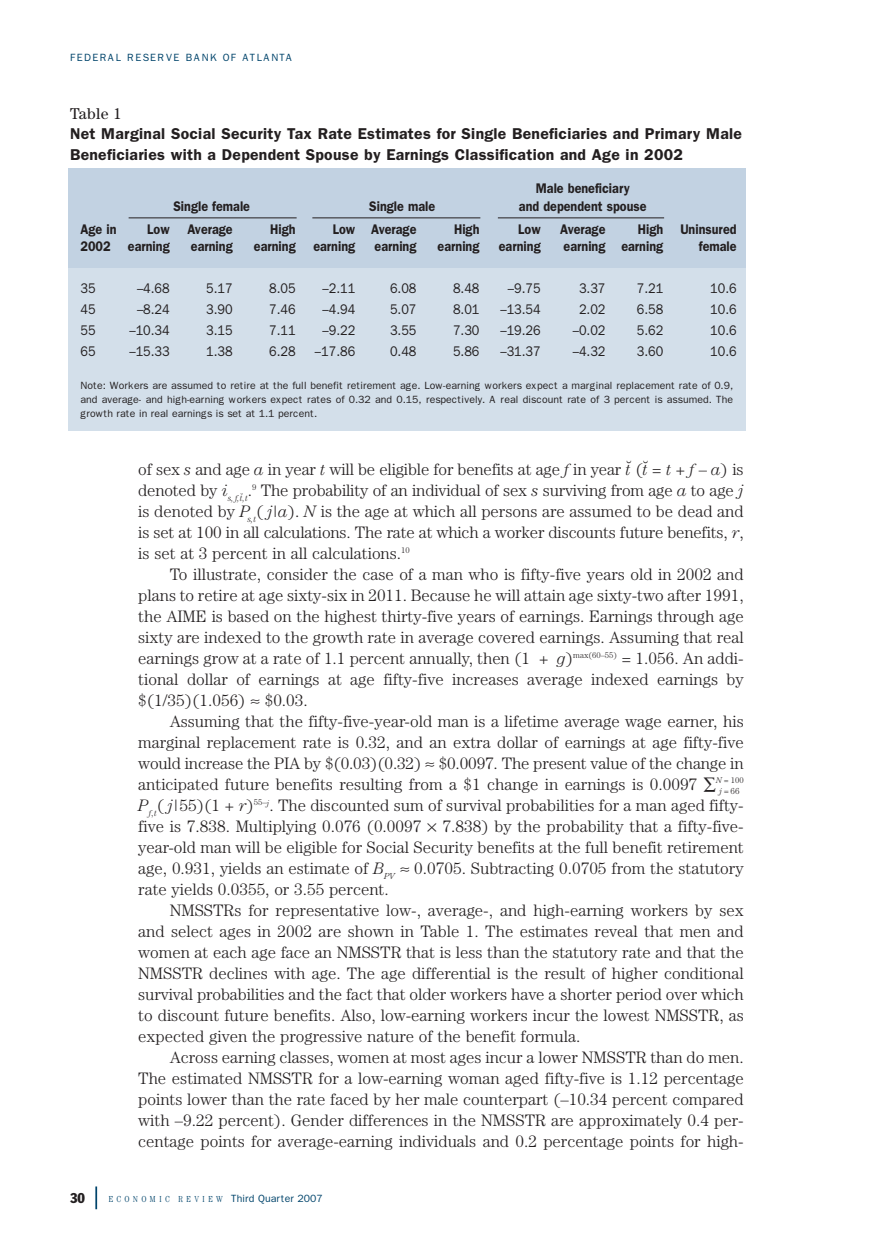
<style>
.page{position:relative;width:882px;height:1260px;background:#fff}
.page>*{position:absolute;margin:0;border:0;box-sizing:border-box;transform-origin:0 0}
.t1{font:300 16.62px/21px "Century";color:#231f20;text-align:justify}
.t2{font:600 15.75px/21px "Franklin Gothic";letter-spacing:.02em;color:#231f20}
.t3{font:15.75px "Century";letter-spacing:.015em;color:#231f20}
.t4{font:14px "Franklin Gothic";color:#231f20;scale:.9 1}
.t5{font:600 14px "Franklin Gothic";color:#231f20;scale:.9 1}
.t6{font:condensed 14px "Franklin Gothic";color:#231f20}
.t7{font:10.5px/14px "Franklin Gothic";color:#231f20;text-align:justify}
.t8{font:10.5px "Franklin Gothic";color:#00446b}
.t9{font:10.5px "Franklin Gothic";letter-spacing:.12em;color:#00446b}
.t10{font:300 8.75px "Century";color:#231f20}
.s1{font-style:italic}
.s2{font-family:"Century";font-weight:300;font-stretch:condensed;font-size:8.75px}
</style>
<div class="page">
<hr style="left:95px;top:1186px;width:2px;height:23px;background:#00446b">
<div style="left:68px;top:210px;width:678px;height:220px;background:#d3dfea"></div>
<div style="left:68px;top:168px;width:678px;height:100px;background:#c2d2e2"></div>
<hr style="left:129px;top:218px;width:168px;height:1px;background:#231f20">
<hr style="left:312px;top:218px;width:168px;height:1px;background:#231f20">
<hr style="left:498px;top:218px;width:166px;height:1px;background:#231f20">
<p class="t9" style="left:70px;top:54px;width:224px">FEDERAL RESERVE BANK OF ATLANTA</p>
<p class="t3" style="left:70px;top:108px;width:53px">Table 1</p>
<p class="t2" style="left:70px;top:124px;width:674px">Net Marginal Social Security Tax Rate Estimates for Single Beneficiaries and Primary Male<br>Beneficiaries with a Dependent Spouse by Earnings Classification and Age in 2002</p>
<p class="t5" style="left:536px;top:184px;width:106px">Male beneficiary</p>
<p class="t5" style="left:173px;top:201px;width:87px">Single female</p>
<p class="t5" style="left:369px;top:201px;width:75px">Single male</p>
<p class="t5" style="left:519px;top:201px;width:143px">and dependent spouse</p>
<p class="t5" style="left:81px;top:224px;width:42px">Age in</p>
<p class="t5" style="left:147px;top:224px;width:26px">Low</p>
<p class="t5" style="left:187px;top:224px;width:52px">Average</p>
<p class="t5" style="left:270px;top:224px;width:30px">High</p>
<p class="t5" style="left:333px;top:224px;width:94px">Low Average</p>
<p class="t5" style="left:454px;top:224px;width:30px">High</p>
<p class="t5" style="left:518px;top:224px;width:26px">Low</p>
<p class="t5" style="left:560px;top:224px;width:52px">Average</p>
<p class="t5" style="left:638px;top:224px;width:111px">High Uninsured</p>
<p class="t5" style="left:81px;top:241px;width:101px">2002 earning</p>
<p class="t5" style="left:191px;top:241px;width:48px">earning</p>
<p class="t5" style="left:254px;top:241px;width:48px">earning</p>
<p class="t5" style="left:313px;top:241px;width:48px">earning</p>
<p class="t5" style="left:375px;top:241px;width:48px">earning</p>
<p class="t5" style="left:438px;top:241px;width:48px">earning</p>
<p class="t5" style="left:499px;top:241px;width:48px">earning</p>
<p class="t5" style="left:564px;top:241px;width:112px">earning earning</p>
<p class="t5" style="left:699px;top:241px;width:43px">female</p>
<p class="t4" style="left:81px;top:283px;width:18px">35</p>
<p class="t4" style="left:137px;top:283px;width:38px">–4.68</p>
<p class="t4" style="left:206px;top:283px;width:31px">5.17</p>
<p class="t4" style="left:269px;top:283px;width:31px">8.05</p>
<p class="t4" style="left:322px;top:283px;width:38px">–2.11</p>
<p class="t4" style="left:390px;top:283px;width:31px">6.08</p>
<p class="t4" style="left:453px;top:283px;width:31px">8.48</p>
<p class="t4" style="left:508px;top:283px;width:38px">–9.75</p>
<p class="t4" style="left:579px;top:283px;width:31px">3.37</p>
<p class="t4" style="left:637px;top:283px;width:31px">7.21</p>
<p class="t4" style="left:710px;top:283px;width:31px">10.6</p>
<p class="t4" style="left:81px;top:304px;width:18px">45</p>
<p class="t4" style="left:137px;top:304px;width:38px">–8.24</p>
<p class="t4" style="left:206px;top:304px;width:31px">3.90</p>
<p class="t4" style="left:269px;top:304px;width:31px">7.46</p>
<p class="t4" style="left:322px;top:304px;width:38px">–4.94</p>
<p class="t4" style="left:390px;top:304px;width:31px">5.07</p>
<p class="t4" style="left:453px;top:304px;width:31px">8.01</p>
<p class="t4" style="left:500px;top:304px;width:46px">–13.54</p>
<p class="t4" style="left:579px;top:304px;width:31px">2.02</p>
<p class="t4" style="left:637px;top:304px;width:31px">6.58</p>
<p class="t4" style="left:710px;top:304px;width:31px">10.6</p>
<p class="t4" style="left:81px;top:325px;width:18px">55</p>
<p class="t4" style="left:129px;top:325px;width:46px">–10.34</p>
<p class="t4" style="left:206px;top:325px;width:31px">3.15</p>
<p class="t4" style="left:269px;top:325px;width:31px">7.11</p>
<p class="t4" style="left:322px;top:325px;width:38px">–9.22</p>
<p class="t4" style="left:390px;top:325px;width:31px">3.55</p>
<p class="t4" style="left:453px;top:325px;width:31px">7.30</p>
<p class="t4" style="left:500px;top:325px;width:46px">–19.26</p>
<p class="t4" style="left:573px;top:325px;width:38px">–0.02</p>
<p class="t4" style="left:637px;top:325px;width:31px">5.62</p>
<p class="t4" style="left:710px;top:325px;width:31px">10.6</p>
<p class="t4" style="left:81px;top:346px;width:18px">65</p>
<p class="t4" style="left:129px;top:346px;width:46px">–15.33</p>
<p class="t4" style="left:206px;top:346px;width:31px">1.38</p>
<p class="t4" style="left:269px;top:346px;width:31px">6.28</p>
<p class="t4" style="left:315px;top:346px;width:46px">–17.86</p>
<p class="t4" style="left:390px;top:346px;width:31px">0.48</p>
<p class="t4" style="left:453px;top:346px;width:31px">5.86</p>
<p class="t4" style="left:500px;top:346px;width:46px">–31.37</p>
<p class="t4" style="left:573px;top:346px;width:38px">–4.32</p>
<p class="t4" style="left:637px;top:346px;width:31px">3.60</p>
<p class="t4" style="left:710px;top:346px;width:31px">10.6</p>
<p class="t7" style="left:80px;top:380px;width:654px">Note: Workers are assumed to retire at the full benefit retirement age. Low-earning workers expect a marginal replacement rate of 0.9, and average- and high-earning workers expect rates of 0.32 and 0.15, respectively. A real discount rate of 3 percent is assumed. The growth rate in real earnings is set at 1.1 percent.</p>
<p class="t1" style="left:138px;top:460px;width:607px">of sex <span class="s1">s</span> and age <span class="s1">a</span> in year <span class="s1">t</span> will be eligible for benefits at age <span class="s1">f</span> in year <span class="s1">t</span>˘ (<span class="s1">t</span>˘ = <span class="s1">t</span> + <span class="s1">f</span> – <span class="s1">a</span>) is denoted by <span class="s1">i</span><sub>s,</sub> <sub>f,t</sub><sub>˘</sub><sub>,t</sub>.<sup>9</sup> The probability of an individual of sex <span class="s1">s</span> surviving from age <span class="s1">a</span> to age <span class="s1">j </span>is denoted by <span class="s1">P</span><sub>s,t</sub>( <span class="s1">j</span>|<span class="s1">a</span>). <span class="s1">N</span> is the age at which all persons are assumed to be dead and is set at 100 in all calculations. The rate at which a worker discounts future benefits, <span class="s1">r</span>, is set at 3 percent in all calculations.<sup>10</sup></p>
<p class="t1" style="left:138px;top:565px;width:607px;text-indent:31px">To illustrate, consider the case of a man who is fifty-five years old in 2002 and plans to retire at age sixty-six in 2011. Because he will attain age sixty-two after 1991, the AIME is based on the highest thirty-five years of earnings. Earnings through age sixty are indexed to the growth rate in average covered earnings. Assuming that real earnings grow at a rate of 1.1 percent annually, then (1 + <span class="s1">g</span>)<sup>max(60–55)</sup> = 1.056. An addi&shy;tional dollar of earnings at age fifty-five increases average indexed earnings by $(1/35)(1.056) ≈ $0.03.</p>
<p class="t1" style="left:138px;top:712px;width:607px;text-indent:32px">Assuming that the fifty-five-year-old man is a lifetime average wage earner, his marginal replacement rate is 0.32, and an extra dollar of earnings at age fifty-five would increase the PIA by $(0.03)(0.32) ≈ $0.0097. The present value of the change in anticipated future benefits resulting from a $1 change in earnings is 0.0097 ∑<sup>N</sup> <sup>=</sup> <sup>100<br></sup><span class="s1">P</span><sub>f</sub><sub>,</sub><sub>t</sub>( <span class="s1">j</span>|55)(1 + <span class="s1">r</span>)<sup>55–</sup><sup>j</sup>. The discounted sum of survival probabilities for a man aged fifty&shy;five is 7.838. Multiplying 0.076 (0.0097</p>
<p class="t10" style="left:719px;top:787px;width:22px"><span class="s1">j</span>=66</p>
<p class="t1" style="left:138px;top:817px;width:607px;text-indent:304px">7.838) by the probability that a fifty-five&shy;year-old man will be eligible for Social Security benefits at the full benefit retirement age, 0.931, yields an estimate of <span class="s1">B</span><sub>PV</sub> ≈ 0.0705. Subtracting 0.0705 from the statutory rate yields 0.0355, or 3.55 percent.</p>
<p class="t1" style="left:138px;top:901px;width:607px;text-indent:31px">NMSSTRs for representative low-, average-, and high-earning workers by sex and select ages in 2002 are shown in Table 1. The estimates reveal that men and women at each age face an NMSSTR that is less than the statutory rate and that the NMSSTR declines with age. The age differential is the result of higher conditional survival probabilities and the fact that older workers have a shorter period over which to discount future benefits. Also, low-earning workers incur the lowest NMSSTR, as expected given the progressive nature of the benefit formula.</p>
<p class="t1" style="left:138px;top:1048px;width:607px;text-indent:31px">Across earning classes, women at most ages incur a lower NMSSTR than do men.<br>The estimated NMSSTR for a low-earning woman aged fifty-five is 1.12 percentage points lower than the rate faced by her male counterpart (–10.34 percent compared with –9.22 percent). Gender differences in the NMSSTR are approximately 0.4 per&shy;centage points for average-earning individuals and 0.2 percentage points for high-</p>
<p class="t6" style="left:70px;top:1193px;width:17px">30</p>
<p class="t8" style="left:108px;top:1195px;width:216px"><span class="s2">E C O N O M I C R E V I E W</span> Third Quarter 2007</p>
</div>
